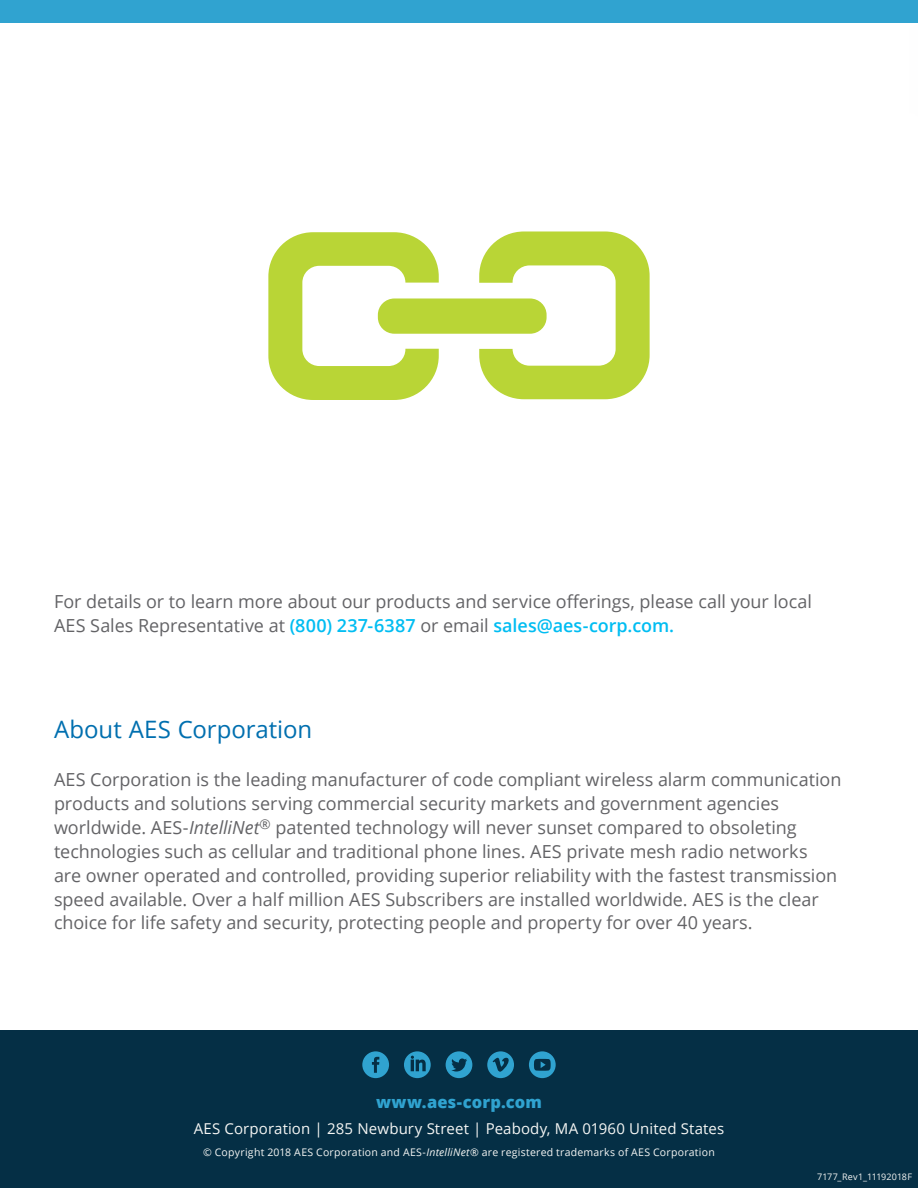
<style>
.page{position:relative;width:918px;height:1188px;background:#fff}
.page>*{position:absolute;margin:0;border:0;box-sizing:border-box;transform-origin:0 0}
.t1{font:24px "Open Sans";color:#006faf}
.t2{font:18px/24px "Open Sans";letter-spacing:-.005em;color:#636366}
.t3{font:800 16.5px "Open Sans";letter-spacing:.005em;color:#30a3d0}
.t4{font:15px "Open Sans";letter-spacing:.01em;color:#f5f6f4}
.t5{font:10.5px "Open Sans";letter-spacing:.02em;color:#f5f6f4}
.t6{font:9px "Open Sans";letter-spacing:.01em;color:#f5f6f4}
.s1{font-weight:600;color:#01bdf2}
.s2{font-style:italic}
</style>
<div class="page">
<div style="left:0;top:1030px;width:918px;height:158px;background:#052f45"></div>
<svg style="left:362px;top:1051px;width:27px;height:27px"></svg>
<svg style="left:446px;top:1051px;width:26px;height:27px"></svg>
<svg style="left:404px;top:1051px;width:27px;height:27px"></svg>
<svg style="left:487px;top:1051px;width:27px;height:27px"></svg>
<svg style="left:529px;top:1051px;width:27px;height:27px"></svg>
<div style="left:0;top:0;width:918px;height:23px;background:#30a3d0"></div>
<div style="left:378px;top:298px;width:169px;height:36px;background:#b9d536;border-radius:16px"></div>
<svg style="left:479px;top:231px;width:171px;height:168px"></svg>
<svg style="left:268px;top:232px;width:171px;height:168px"></svg>
<p class="t2" style="left:54px;top:589px;width:760px">For details or to learn more about our products and service offerings, please call your local<br>AES Sales Representative at <span class="s1">(800) 237-6387</span> or email <span class="s1">sales@aes-corp.com.</span></p>
<h1 class="t1" style="left:54px;top:712px;width:260px">About AES Corporation</h1>
<p class="t2" style="left:54px;top:767px;width:789px">AES Corporation is the leading manufacturer of code compliant wireless alarm communication products and solutions serving commercial security markets and government agencies worldwide. AES-<span class="s2">IntelliNet</span><sup>®</sup> patented technology will never sunset compared to obsoleting technologies such as cellular and traditional phone lines. AES private mesh radio networks<br>are owner operated and controlled, providing superior reliability with the fastest transmission speed available. Over a half million AES Subscribers are installed worldwide. AES is the clear choice for life safety and security, protecting people and property for over 40 years.</p>
<p class="t3" style="left:376px;top:1089px;width:167px">www.aes-corp.com</p>
<p class="t4" style="left:194px;top:1118px;width:532px">AES Corporation | 285 Newbury Street | Peabody, MA 01960 United States</p>
<p class="t5" style="left:203px;top:1145px;width:513px">© Copyright 2018 AES Corporation and AES-<span class="s2">IntelliNet</span>® are registered trademarks of AES Corporation</p>
<p class="t6" style="left:817px;top:1171px;width:96px">7177_Rev1_11192018F</p>
</div>
